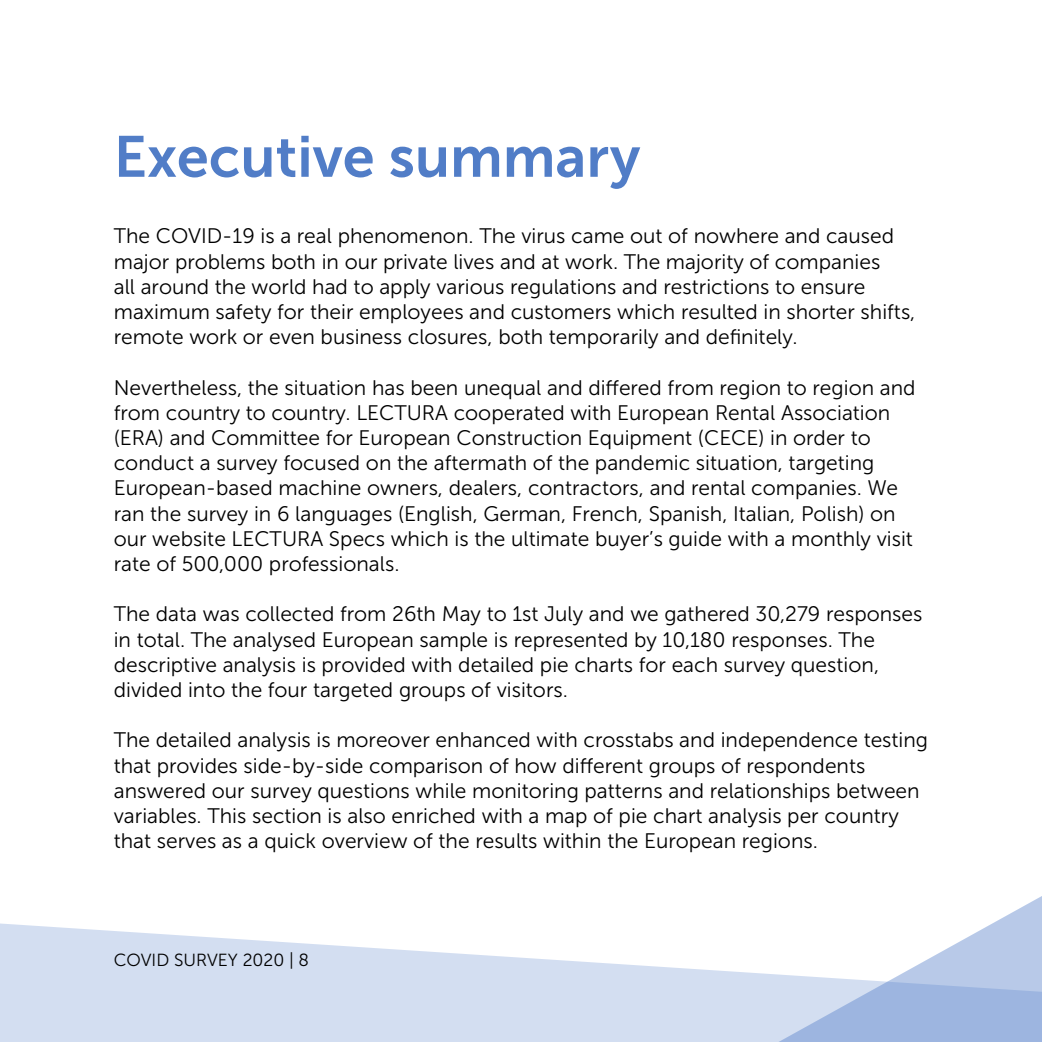
<style>
.page{position:relative;width:1042px;height:1042px;background:#fff}
.page>*{position:absolute;margin:0;border:0;box-sizing:border-box;transform-origin:0 0}
.t1{font:57.75px "Museo Sans 700";color:#517dc7}
.t2{font:21px/25.2px "Museo Sans 300";color:#000}
.t3{font:17.5px "Museo Sans 300";color:#000}
</style>
<div class="page">
<svg style="left:0;top:923px;width:722px;height:119px;fill:#d3def1"></svg>
<img style="left:722px;top:896px;width:320px;height:146px">
<h1 class="t1" style="left:114px;top:125px;width:528px">Executive summary</h1>
<p class="t2" style="left:114px;top:224px;width:803px">The COVID-19 is a real phenomenon. The virus came out of nowhere and caused major problems both in our private lives and at work. The majority of companies<br>all around the world had to apply various regulations and restrictions to ensure maximum safety for their employees and customers which resulted in shorter shifts, remote work or even business closures, both temporarily and definitely.</p>
<p class="t2" style="left:114px;top:375px;width:803px">Nevertheless, the situation has been unequal and differed from region to region and from country to country. LECTURA cooperated with European Rental Association (ERA) and Committee for European Construction Equipment (CECE) in order to conduct a survey focused on the aftermath of the pandemic situation, targeting European-based machine owners, dealers, contractors, and rental companies. We ran the survey in 6 languages (English, German, French, Spanish, Italian, Polish) on our website LECTURA Specs which is the ultimate buyer’s guide with a monthly visit rate of 500,000 professionals.</p>
<p class="t2" style="left:114px;top:602px;width:810px">The data was collected from 26th May to 1st July and we gathered 30,279 responses in total. The analysed European sample is represented by 10,180 responses. The descriptive analysis is provided with detailed pie charts for each survey question, divided into the four targeted groups of visitors.</p>
<p class="t2" style="left:114px;top:728px;width:816px">The detailed analysis is moreover enhanced with crosstabs and independence testing that provides side-by-side comparison of how different groups of respondents answered our survey questions while monitoring patterns and relationships between variables. This section is also enriched with a map of pie chart analysis per country that serves as a quick overview of the results within the European regions.</p>
<p class="t3" style="left:114px;top:950px;width:197px">COVID SURVEY 2020 | 8</p>
</div>
